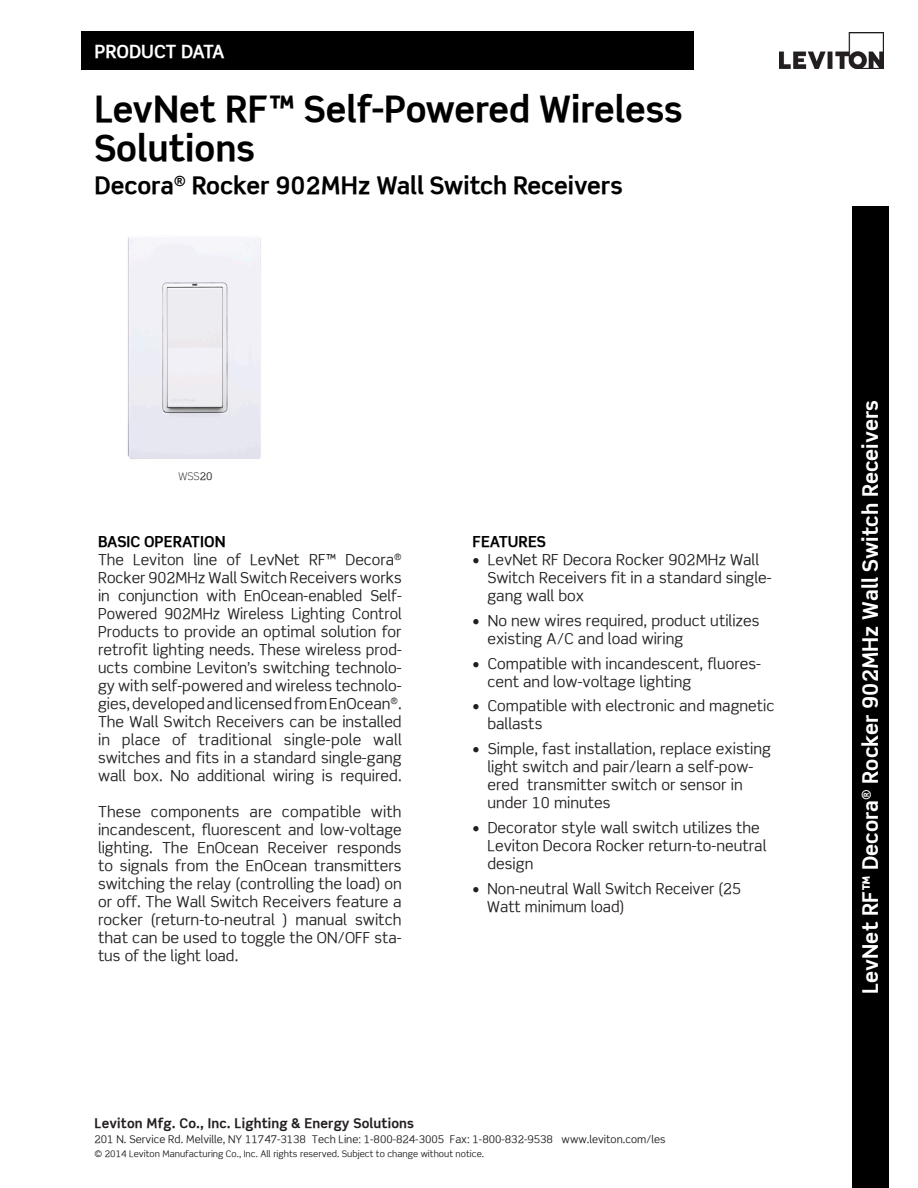
<style>
.page{position:relative;width:918px;height:1188px;background:#fff}
.page>*{position:absolute;margin:0;border:0;box-sizing:border-box;transform-origin:0 0}
.Main_Headline_BIG{font:700 36px/39px "Scene";color:#000}
.Main_Headline_BIG-2{font:700 24px "Scene";color:#000}
.Bullets{font:700 21px "Scene";color:#fff}
.Page_headline_-_uppe{font:700 18px "Scene";letter-spacing:-.02em;color:#fff}
.Body_Copy{font:15px/18px "Scene";color:#231f20;text-align:justify}
.Bullets-2{font:15px/18px "Scene";color:#231f20}
.Head{font:700 15px "Scene";color:#000}
.t1{font:700 13.35px "Scene";letter-spacing:.01em;color:#231f20}
.t2{font:10.5px "Scene";color:#231f20}
.Captions{font:300 10.5px "Scene";color:#231f20}
.t3{font:9px "Scene";color:#231f20}
.s1{font-family:"Scene Alt"}
.s2{font-family:"Scene Alt";font-weight:400}
</style>
<div class="page">
<div style="left:81px;top:32px;width:613px;height:38px;background:#000"></div>
<div style="left:852px;top:207px;width:36px;height:981px;background:#000"></div>
<img style="left:780px;top:32px;width:103px;height:37px">
<img style="left:127px;top:237px;width:134px;height:222px">
<p class="Page_headline_-_uppe" style="left:94px;top:40px;width:132px">PRODUCT DATA</p>
<p class="Main_Headline_BIG" style="left:94px;top:89px;width:589px">LevNet RF™ Self-Powered Wireless<br>Solutions</p>
<p class="Main_Headline_BIG-2" style="left:94px;top:171px;width:530px">Decora<sup>®</sup> Rocker <span class="s1">902</span>MHz Wall Switch Receivers</p>
<p class="Captions" style="left:179px;top:470px;width:35px">WSS<span class="s2">20</span></p>
<p class="Head" style="left:98px;top:532px;width:129px">BASIC OPERATION</p>
<p class="Body_Copy" style="left:98px;top:551px;width:305px">The Leviton line of LevNet RF™ Decora<sup>® </sup>Rocker <span class="s1">902</span>MHz Wall Switch Receivers works in conjunction with EnOcean-enabled Self-Powered <span class="s1">902</span>MHz Wireless Lighting Control Products to provide an optimal solution for retrofit lighting needs. These wireless prod&shy;ucts combine Leviton’s switching technolo&shy;gy with self-powered and wireless technolo&shy;gies, developed and licensed from EnOcean<sup>®</sup>.<br>The Wall Switch Receivers can be installed in place of traditional single-pole wall switches and fits in a standard single-gang wall box. No additional wiring is required.</p>
<p class="Body_Copy" style="left:98px;top:803px;width:305px">These components are compatible with incandescent, fluorescent and low-voltage lighting. The EnOcean Receiver responds to signals from the EnOcean transmitters switching the relay (controlling the load) on or off. The Wall Switch Receivers feature a rocker (return-to-neutral ) manual switch that can be used to toggle the ON/OFF sta&shy;tus of the light load.</p>
<p class="Head" style="left:472px;top:532px;width:75px">FEATURES</p>
<p class="Bullets-2" style="left:487px;top:551px;width:286px;text-indent:-15px">• LevNet RF Decora Rocker <span class="s1">902</span>MHz Wall<br>Switch Receivers fit in a standard single&shy;gang wall box</p>
<p class="Bullets-2" style="left:487px;top:611px;width:274px;text-indent:-15px">• No new wires required, product utilizes existing A/C and load wiring</p>
<p class="Bullets-2" style="left:487px;top:654px;width:275px;text-indent:-15px">• Compatible with incandescent, fluores&shy;cent and low-voltage lighting</p>
<p class="Bullets-2" style="left:487px;top:697px;width:289px;text-indent:-15px">• Compatible with electronic and magnetic ballasts</p>
<p class="Bullets-2" style="left:487px;top:740px;width:285px;text-indent:-15px">• Simple, fast installation, replace existing light switch and pair/learn a self-pow&shy;ered transmitter switch or sensor in under <span class="s1">10</span> minutes</p>
<p class="Bullets-2" style="left:487px;top:818px;width:281px;text-indent:-15px">• Decorator style wall switch utilizes the<br>Leviton Decora Rocker return-to-neutral design</p>
<p class="Bullets-2" style="left:487px;top:879px;width:255px;text-indent:-15px">• Non-neutral Wall Switch Receiver (<span class="s1">25<br></span>Watt minimum load)</p>
<p class="t1" style="left:94px;top:1115px;width:321px">Leviton Mfg. Co., Inc. Lighting &amp; Energy Solutions</p>
<p class="t2" style="left:94px;top:1133px;width:573px"><span class="s1">201</span> N. Service Rd. Melville, NY <span class="s1">11747-3138</span> Tech Line: <span class="s1">1-800-824-3005</span> Fax: <span class="s1">1-800-832-9538</span> www.leviton.com/les</p>
<p class="t3" style="left:94px;top:1148px;width:391px">© <span class="s1">2014</span> Leviton Manufacturing Co., Inc. All rights reserved. Subject to change without notice.</p>
<p class="Bullets" style="left:857px;top:994px;width:595px;rotate:-90deg">LevNet RF™ Decora<sup>®</sup> Rocker <span class="s1">902</span>MHz Wall Switch Receivers</p>
</div>
